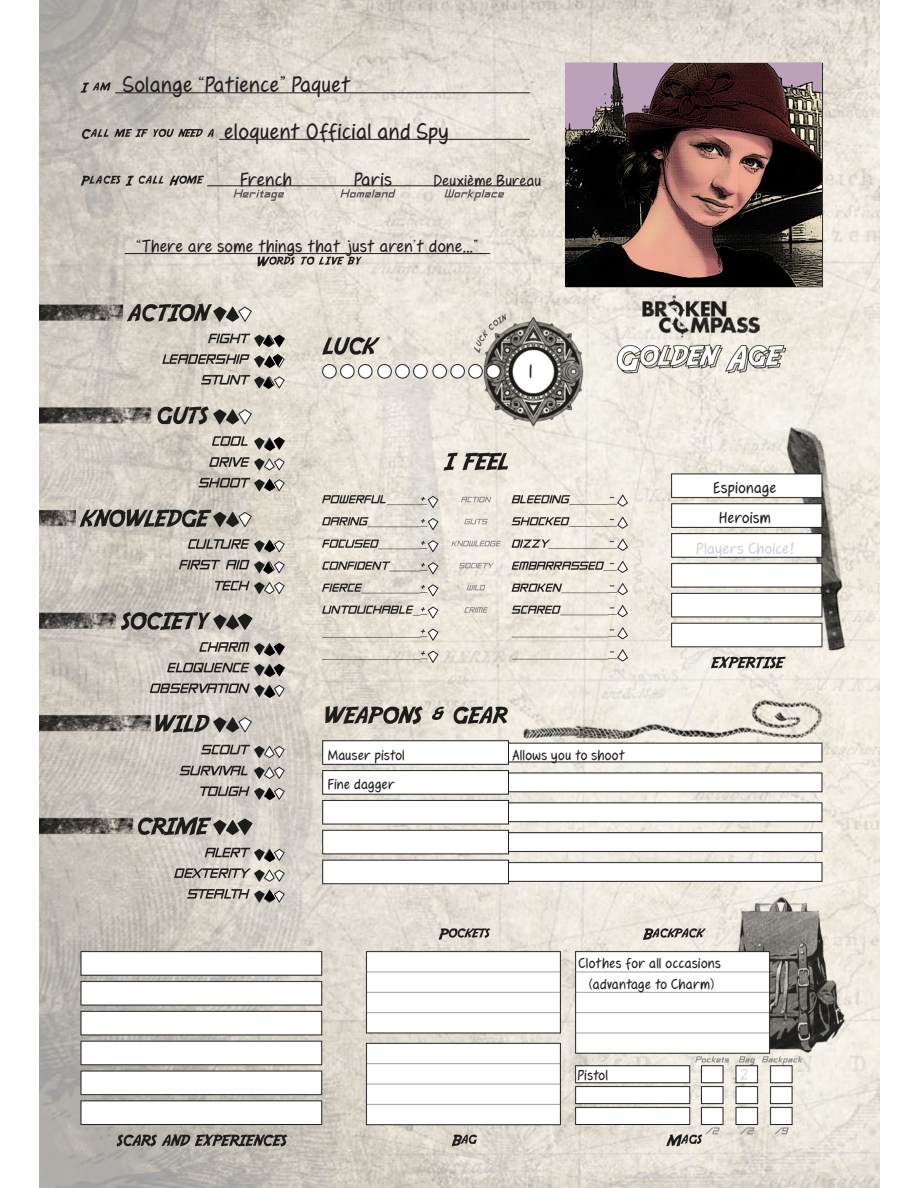
<style>
.page{position:relative;width:918px;height:1188px;background:#fff}
.page>*{position:absolute;margin:0;border:0;box-sizing:border-box;transform-origin:0 0}
.t1{font:21px "Fennario";color:#231f20}
.t2{font:18px "Fennario";color:#231f20}
.t3{font:16.5px "Fennario";color:#231f20}
.t4{font:15px "Fennario";color:#231f20}
.t5{font:15px "Fennario";color:#d1d2d4}
.t6{font:300 15px "Fennario";color:#d1d2d4}
.t7{font:13.5px "Fennario";color:#231f20}
</style>
<div class="page">
<img style="left:39px;top:0;width:840px;height:1188px">
<img style="left:566px;top:64px;width:255px;height:223px">
<img style="left:236px;top:818px;width:18px;height:19px">
<img style="left:236px;top:613px;width:18px;height:19px">
<img style="left:261px;top:334px;width:10px;height:15px">
<img style="left:262px;top:848px;width:15px;height:15px">
<img style="left:271px;top:334px;width:15px;height:15px">
<img style="left:262px;top:685px;width:15px;height:14px">
<img style="left:263px;top:437px;width:15px;height:15px">
<img style="left:271px;top:662px;width:15px;height:15px">
<img style="left:262px;top:888px;width:15px;height:15px">
<img style="left:263px;top:787px;width:15px;height:15px">
<img style="left:271px;top:436px;width:15px;height:15px">
<img style="left:261px;top:560px;width:15px;height:15px">
<img style="left:263px;top:354px;width:15px;height:15px">
<img style="left:271px;top:642px;width:15px;height:14px">
<img style="left:263px;top:478px;width:15px;height:15px">
<img style="left:263px;top:539px;width:15px;height:15px">
<img style="left:263px;top:664px;width:15px;height:15px">
<img style="left:270px;top:353px;width:15px;height:15px">
<img style="left:263px;top:643px;width:15px;height:15px">
<img style="left:261px;top:375px;width:15px;height:15px">
<p class="t1" style="left:123px;top:72px;width:230px">Solange “Patience” Paquet</p>
<p class="t1" style="left:225px;top:119px;width:227px">eloquent Official and Spy</p>
<p class="t2" style="left:241px;top:168px;width:53px">French</p>
<p class="t2" style="left:355px;top:168px;width:40px">Paris</p>
<p class="t4" style="left:434px;top:171px;width:109px">Deuxième Bureau</p>
<p class="t3" style="left:137px;top:236px;width:344px">“There are some things that just aren’t done...”</p>
<p class="t2" style="left:530px;top:361px;width:5px">1</p>
<p class="t4" style="left:714px;top:479px;width:65px">Espionage</p>
<p class="t4" style="left:720px;top:509px;width:53px">Heroism</p>
<p class="t5" style="left:697px;top:539px;width:99px">Players Choice!</p>
<p class="t7" style="left:328px;top:747px;width:79px">Mauser pistol</p>
<p class="t7" style="left:328px;top:776px;width:69px">Fine dagger</p>
<p class="t7" style="left:513px;top:747px;width:115px">Allows you to shoot</p>
<p class="t7" style="left:579px;top:955px;width:144px">Clothes for all occasions</p>
<p class="t7" style="left:589px;top:976px;width:127px">(advantage to Charm)</p>
<p class="t7" style="left:578px;top:1067px;width:32px">Pistol</p>
<p class="t6" style="left:741px;top:1066px;width:9px">2</p>
</div>
